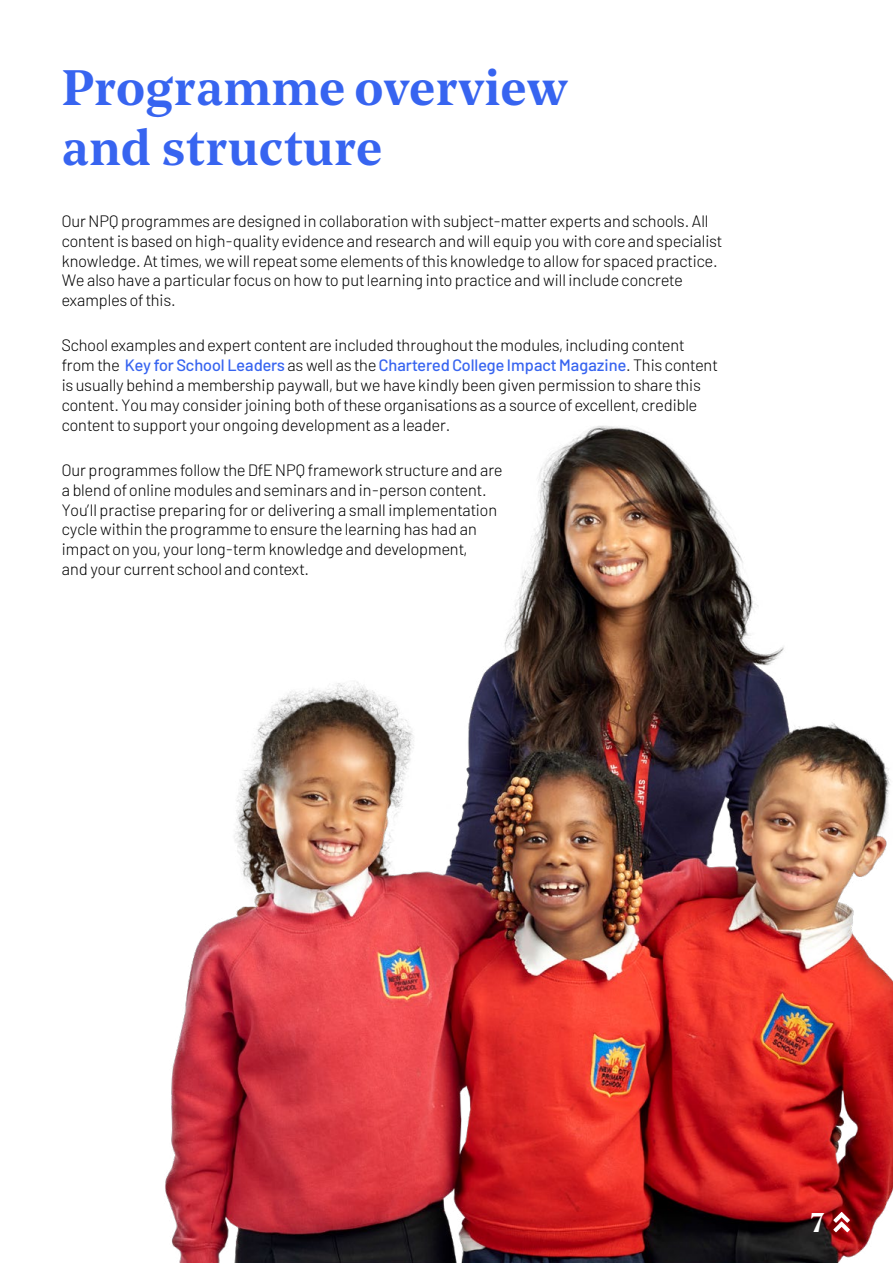
<style>
.page{position:relative;width:893px;height:1263px;background:#fff}
.page>*{position:absolute;margin:0;border:0;box-sizing:border-box;transform-origin:0 0}
.t1{font:600 49.5px/59.4px "Noe Text";color:#3764f0}
.t2{font:600 27px "Noe Text";color:#fff}
.t3{font:300 16.5px/19.8px "Barlow";color:#000}
.s1{font-weight:500;color:#3764f0}
</style>
<div class="page">
<img style="left:165px;top:426px;width:728px;height:837px">
<svg style="left:833px;top:1212px;width:17px;height:20px"></svg>
<h1 class="t1" style="left:62px;top:55px;width:507px">Programme overview and structure</h1>
<p class="t3" style="left:62px;top:210px;width:662px">Our NPQ programmes are designed in collaboration with subject-matter experts and schools. All content is based on high-quality evidence and research and will equip you with core and specialist knowledge. At times, we will repeat some elements of this knowledge to allow for spaced practice.<br>We also have a particular focus on how to put learning into practice and will include concrete examples of this.</p>
<p class="t3" style="left:62px;top:334px;width:657px">School examples and expert content are included throughout the modules, including content from the <span class="s1">Key for School Leaders</span> as well as the <span class="s1">Chartered College Impact Magazine</span>. This content is usually behind a membership paywall, but we have kindly been given permission to share this content. You may consider joining both of these organisations as a source of excellent, credible content to support your ongoing development as a leader.</p>
<p class="t3" style="left:62px;top:459px;width:442px">Our programmes follow the DfE NPQ framework structure and are a blend of online modules and seminars and in-person content.<br>You’ll practise preparing for or delivering a small implementation cycle within the programme to ensure the learning has had an impact on you, your long-term knowledge and development,<br>and your current school and context.</p>
<h2 class="t2" style="left:811px;top:1202px;width:15px">7</h2>
</div>
